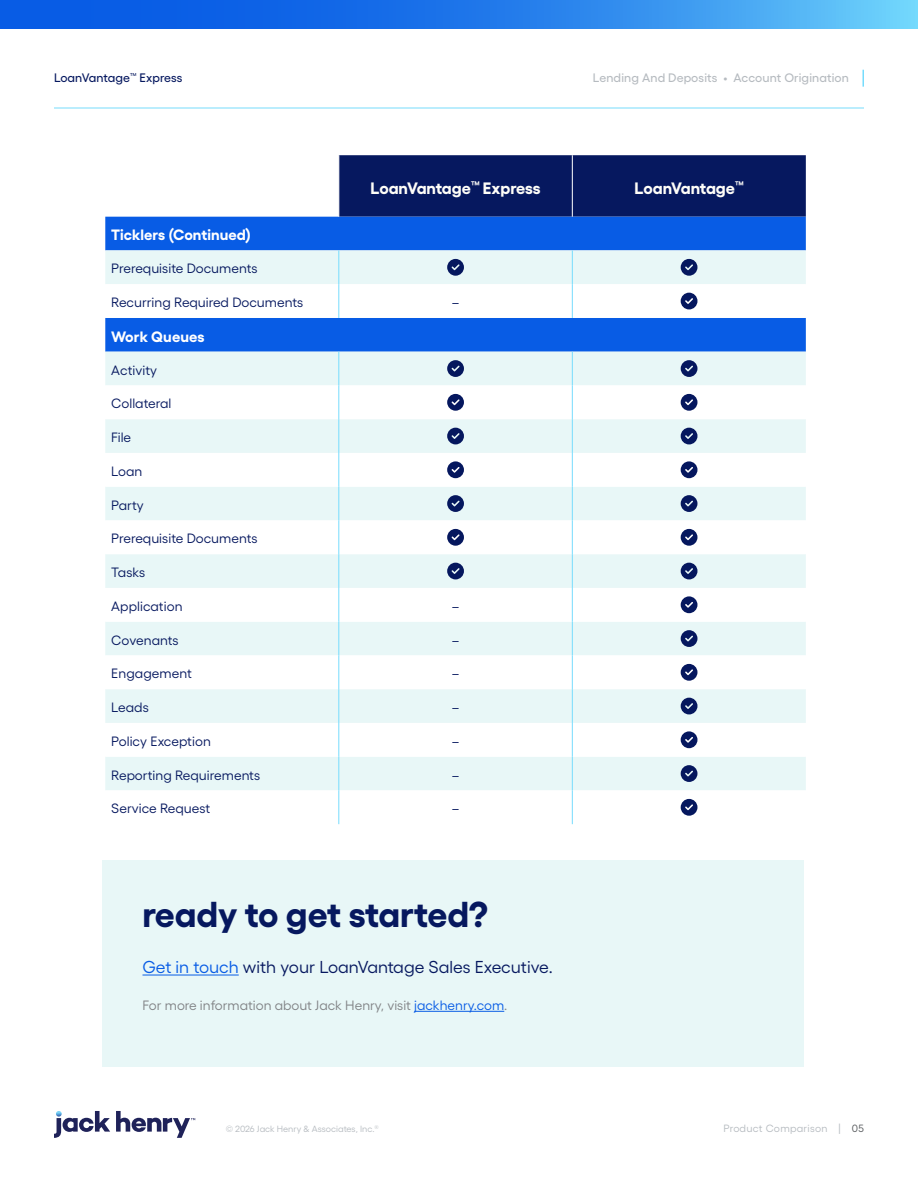
<style>
.page{position:relative;width:918px;height:1188px;background:#fff}
.page>*{position:absolute;margin:0;border:0;box-sizing:border-box;transform-origin:0 0}
.Paragraph_Heading{font:700 36px "Gellix";letter-spacing:-.005em;color:#06185f}
.CTA_Content{font:17.25px "Gellix";color:#06185f}
.Table_Heading_Row{font:700 16.5px "Gellix";letter-spacing:-.005em;color:#fefdf8}
.test{font:700 15px "Gellix";letter-spacing:.005em;color:#fff}
.Table_Body_Text{font:13.5px "Gellix";letter-spacing:.005em;color:#06185f}
.CTA_Boilerplate{font:13.5px "Gellix";color:#818386}
.t1{font:500 12.3px "Gellix";letter-spacing:.01em;color:#b6bbc0}
.t2{font:500 12.3px "Gellix";letter-spacing:.01em;color:#06185f}
.t3{font:10.5px "Gellix";letter-spacing:.025em;color:#b6bbc0}
.t4{font:9px "Gellix";color:#b6bbc0}
.s1{color:#085ce5}
.s2{color:#575a5d}
</style>
<div class="page">
<svg style="left:0;top:0;width:918px;height:28px;background:#2781eb"></svg>
<svg style="left:862px;top:70px;width:2px;height:17px"></svg>
<hr style="left:54px;top:108px;width:810px;height:1px;background:#76dcfd">
<svg style="left:54px;top:1111px;width:141px;height:27px"></svg>
<div style="left:102px;top:860px;width:702px;height:206px;background:#e8f7f7"></div>
<hr style="left:142px;top:975px;width:97px;height:1px;background:#085ce5">
<hr style="left:414px;top:1011px;width:90px;height:1px;background:#085ce5">
<div style="left:339px;top:155px;width:467px;height:62px;background:#06185f"></div>
<div style="left:105px;top:217px;width:701px;height:33px;background:#085ce5"></div>
<div style="left:105px;top:250px;width:701px;height:34px;background:#e8f7f7"></div>
<svg style="left:105px;top:284px;width:701px;height:540px"></svg>
<hr style="left:572px;top:250px;width:1px;height:34px;background:#76dcfd">
<hr style="left:572px;top:284px;width:1px;height:34px;background:#76dcfd">
<hr style="left:572px;top:352px;width:1px;height:33px;background:#76dcfd">
<hr style="left:572px;top:385px;width:1px;height:34px;background:#76dcfd">
<hr style="left:572px;top:419px;width:1px;height:34px;background:#76dcfd">
<hr style="left:572px;top:453px;width:1px;height:34px;background:#76dcfd">
<hr style="left:572px;top:487px;width:1px;height:33px;background:#76dcfd">
<hr style="left:572px;top:520px;width:1px;height:34px;background:#76dcfd">
<hr style="left:572px;top:554px;width:1px;height:34px;background:#76dcfd">
<hr style="left:572px;top:588px;width:1px;height:34px;background:#76dcfd">
<hr style="left:572px;top:622px;width:1px;height:33px;background:#76dcfd">
<hr style="left:572px;top:655px;width:1px;height:34px;background:#76dcfd">
<hr style="left:572px;top:689px;width:1px;height:34px;background:#76dcfd">
<hr style="left:572px;top:723px;width:1px;height:34px;background:#76dcfd">
<hr style="left:572px;top:757px;width:1px;height:33px;background:#76dcfd">
<hr style="left:572px;top:790px;width:1px;height:34px;background:#76dcfd">
<hr style="left:339px;top:250px;width:1px;height:34px;background:#76dcfd">
<hr style="left:339px;top:284px;width:1px;height:34px;background:#76dcfd">
<hr style="left:339px;top:352px;width:1px;height:33px;background:#76dcfd">
<hr style="left:339px;top:385px;width:1px;height:34px;background:#76dcfd">
<hr style="left:339px;top:419px;width:1px;height:34px;background:#76dcfd">
<hr style="left:339px;top:453px;width:1px;height:34px;background:#76dcfd">
<hr style="left:339px;top:487px;width:1px;height:33px;background:#76dcfd">
<hr style="left:339px;top:520px;width:1px;height:34px;background:#76dcfd">
<hr style="left:339px;top:554px;width:1px;height:34px;background:#76dcfd">
<hr style="left:339px;top:588px;width:1px;height:34px;background:#76dcfd">
<hr style="left:339px;top:622px;width:1px;height:33px;background:#76dcfd">
<hr style="left:339px;top:655px;width:1px;height:34px;background:#76dcfd">
<hr style="left:339px;top:689px;width:1px;height:34px;background:#76dcfd">
<hr style="left:339px;top:723px;width:1px;height:34px;background:#76dcfd">
<hr style="left:339px;top:757px;width:1px;height:33px;background:#76dcfd">
<hr style="left:339px;top:790px;width:1px;height:34px;background:#76dcfd">
<hr style="left:572px;top:155px;width:1px;height:62px;background:#fff">
<svg style="left:447px;top:259px;width:17px;height:17px"></svg>
<svg style="left:681px;top:259px;width:16px;height:17px"></svg>
<svg style="left:681px;top:293px;width:16px;height:16px"></svg>
<svg style="left:447px;top:360px;width:17px;height:17px"></svg>
<svg style="left:681px;top:360px;width:16px;height:17px"></svg>
<svg style="left:447px;top:394px;width:17px;height:17px"></svg>
<svg style="left:681px;top:394px;width:16px;height:17px"></svg>
<svg style="left:447px;top:428px;width:17px;height:16px"></svg>
<svg style="left:681px;top:428px;width:16px;height:16px"></svg>
<svg style="left:447px;top:461px;width:17px;height:17px"></svg>
<svg style="left:681px;top:461px;width:16px;height:17px"></svg>
<svg style="left:447px;top:495px;width:17px;height:17px"></svg>
<svg style="left:681px;top:495px;width:16px;height:17px"></svg>
<svg style="left:447px;top:529px;width:17px;height:17px"></svg>
<svg style="left:681px;top:529px;width:16px;height:17px"></svg>
<svg style="left:447px;top:563px;width:17px;height:16px"></svg>
<svg style="left:681px;top:563px;width:16px;height:16px"></svg>
<svg style="left:681px;top:596px;width:16px;height:17px"></svg>
<svg style="left:681px;top:630px;width:16px;height:17px"></svg>
<svg style="left:681px;top:664px;width:16px;height:17px"></svg>
<svg style="left:681px;top:698px;width:16px;height:16px"></svg>
<svg style="left:681px;top:731px;width:16px;height:17px"></svg>
<svg style="left:681px;top:765px;width:16px;height:17px"></svg>
<svg style="left:681px;top:799px;width:16px;height:17px"></svg>
<p class="t2" style="left:54px;top:68px;width:130px">LoanVantage<sup>™</sup> Express</p>
<p class="t1" style="left:593px;top:68px;width:258px">Lending And Deposits • Account Origination</p>
<p class="Table_Heading_Row" style="left:371px;top:174px;width:171px">LoanVantage<sup>™</sup> Express</p>
<p class="Table_Heading_Row" style="left:635px;top:174px;width:110px">LoanVantage<sup>™</sup></p>
<p class="test" style="left:111px;top:223px;width:141px">Ticklers (Continued)</p>
<p class="Table_Body_Text" style="left:111px;top:258px;width:148px">Prerequisite Documents</p>
<p class="Table_Body_Text" style="left:111px;top:292px;width:194px">Recurring Required Documents</p>
<p class="Table_Body_Text" style="left:452px;top:292px;width:9px">–</p>
<p class="test" style="left:111px;top:324px;width:95px">Work Queues</p>
<p class="Table_Body_Text" style="left:111px;top:360px;width:47px">Activity</p>
<p class="Table_Body_Text" style="left:111px;top:393px;width:62px">Collateral</p>
<p class="Table_Body_Text" style="left:111px;top:427px;width:21px">File</p>
<p class="Table_Body_Text" style="left:111px;top:461px;width:33px">Loan</p>
<p class="Table_Body_Text" style="left:111px;top:495px;width:34px">Party</p>
<p class="Table_Body_Text" style="left:111px;top:528px;width:148px">Prerequisite Documents</p>
<p class="Table_Body_Text" style="left:111px;top:562px;width:36px">Tasks</p>
<p class="Table_Body_Text" style="left:111px;top:596px;width:73px">Application</p>
<p class="Table_Body_Text" style="left:452px;top:596px;width:9px">–</p>
<p class="Table_Body_Text" style="left:111px;top:630px;width:69px">Covenants</p>
<p class="Table_Body_Text" style="left:452px;top:630px;width:9px">–</p>
<p class="Table_Body_Text" style="left:111px;top:663px;width:82px">Engagement</p>
<p class="Table_Body_Text" style="left:452px;top:663px;width:9px">–</p>
<p class="Table_Body_Text" style="left:111px;top:697px;width:39px">Leads</p>
<p class="Table_Body_Text" style="left:452px;top:697px;width:9px">–</p>
<p class="Table_Body_Text" style="left:111px;top:731px;width:101px">Policy Exception</p>
<p class="Table_Body_Text" style="left:452px;top:731px;width:9px">–</p>
<p class="Table_Body_Text" style="left:111px;top:765px;width:150px">Reporting Requirements</p>
<p class="Table_Body_Text" style="left:452px;top:765px;width:9px">–</p>
<p class="Table_Body_Text" style="left:111px;top:798px;width:101px">Service Request</p>
<p class="Table_Body_Text" style="left:452px;top:798px;width:9px">–</p>
<p class="Paragraph_Heading" style="left:142px;top:885px;width:347px">ready to get started?</p>
<p class="CTA_Content" style="left:142px;top:954px;width:412px"><span class="s1">Get in touch</span> with your LoanVantage Sales Executive.</p>
<p class="CTA_Boilerplate" style="left:142px;top:995px;width:366px">For more information about Jack Henry, visit <span class="s1">jackhenry.com</span>.</p>
<p class="t4" style="left:226px;top:1122px;width:155px">© 2026 Jack Henry &amp; Associates, Inc.<sup>®</sup></p>
<p class="t3" style="left:724px;top:1120px;width:142px">Product Comparison | <span class="s2">05</span></p>
</div>
